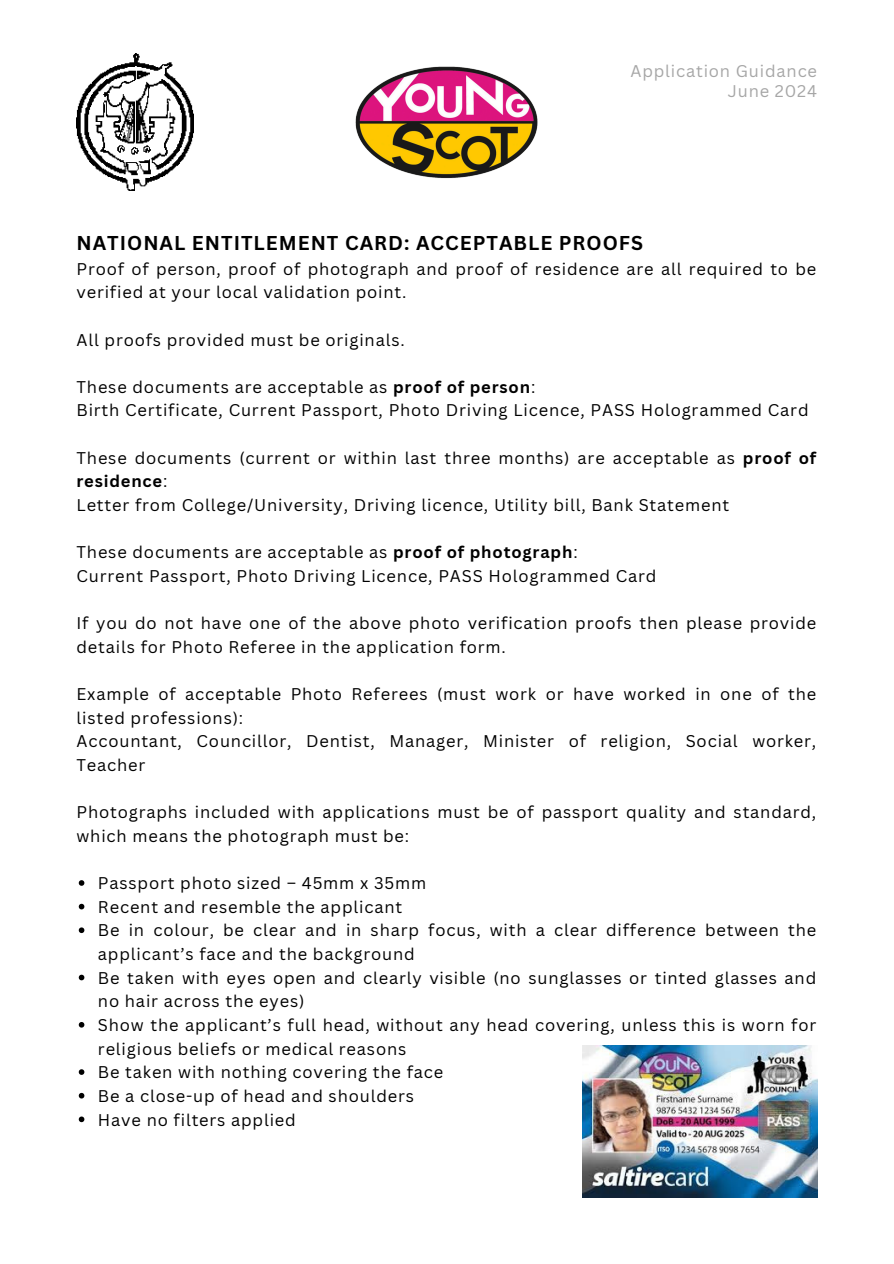
<style>
.page{position:relative;width:894px;height:1264px;background:#fff}
.page>*{position:absolute;margin:0;border:0;box-sizing:border-box;transform-origin:0 0}
.t1{font:700 19.5px "Canva Sans";letter-spacing:.05em;color:#000}
.t2{font:16.5px/23.7px "Canva Sans";letter-spacing:.05em;color:#000}
.t3{font:16.5px/20.2px "Canva Sans";letter-spacing:.05em;color:#a6a6a6;text-align:right}
.s1{font-weight:700}
</style>
<div class="page">
<svg style="left:79px;top:880px;width:5px;height:5px"></svg>
<svg style="left:79px;top:903px;width:5px;height:6px"></svg>
<svg style="left:79px;top:927px;width:5px;height:6px"></svg>
<svg style="left:79px;top:974px;width:5px;height:6px"></svg>
<svg style="left:79px;top:1022px;width:5px;height:5px"></svg>
<svg style="left:79px;top:1069px;width:5px;height:5px"></svg>
<svg style="left:79px;top:1092px;width:5px;height:6px"></svg>
<svg style="left:79px;top:1116px;width:5px;height:6px"></svg>
<img style="left:355px;top:66px;width:183px;height:113px">
<img style="left:76px;top:53px;width:117px;height:138px">
<img style="left:582px;top:1045px;width:235px;height:152px">
<p class="t3" style="left:630px;top:60px;width:188px">Application Guidance<br>June 2024</p>
<p class="t1" style="left:76px;top:229px;width:568px">NATIONAL ENTITLEMENT CARD: ACCEPTABLE PROOFS</p>
<p class="t2" style="left:76px;top:256px;width:741px">Proof of person, proof of photograph and proof of residence are all required to be verified at your local validation point.</p>
<p class="t2" style="left:76px;top:327px;width:329px">All proofs provided must be originals.</p>
<p class="t2" style="left:76px;top:374px;width:733px">These documents are acceptable as <span class="s1">proof of person</span>:<br>Birth Certificate, Current Passport, Photo Driving Licence, PASS Hologrammed Card</p>
<p class="t2" style="left:76px;top:445px;width:741px">These documents (current or within last three months) are acceptable as <span class="s1">proof of residence</span>:<br>Letter from College/University, Driving licence, Utility bill, Bank Statement</p>
<p class="t2" style="left:76px;top:540px;width:581px">These documents are acceptable as <span class="s1">proof of photograph</span>:<br>Current Passport, Photo Driving Licence, PASS Hologrammed Card</p>
<p class="t2" style="left:76px;top:611px;width:741px">If you do not have one of the above photo verification proofs then please provide details for Photo Referee in the application form.</p>
<p class="t2" style="left:76px;top:681px;width:741px">Example of acceptable Photo Referees (must work or have worked in one of the listed professions):<br>Accountant, Councillor, Dentist, Manager, Minister of religion, Social worker, Teacher</p>
<p class="t2" style="left:76px;top:800px;width:741px">Photographs included with applications must be of passport quality and standard, which means the photograph must be:</p>
<p class="t2" style="left:98px;top:870px;width:719px">Passport photo sized – 45mm x 35mm<br>Recent and resemble the applicant<br>Be in colour, be clear and in sharp focus, with a clear difference between the applicant’s face and the background<br>Be taken with eyes open and clearly visible (no sunglasses or tinted glasses and no hair across the eyes)<br>Show the applicant’s full head, without any head covering, unless this is worn for religious beliefs or medical reasons<br>Be taken with nothing covering the face<br>Be a close-up of head and shoulders<br>Have no filters applied</p>
</div>
